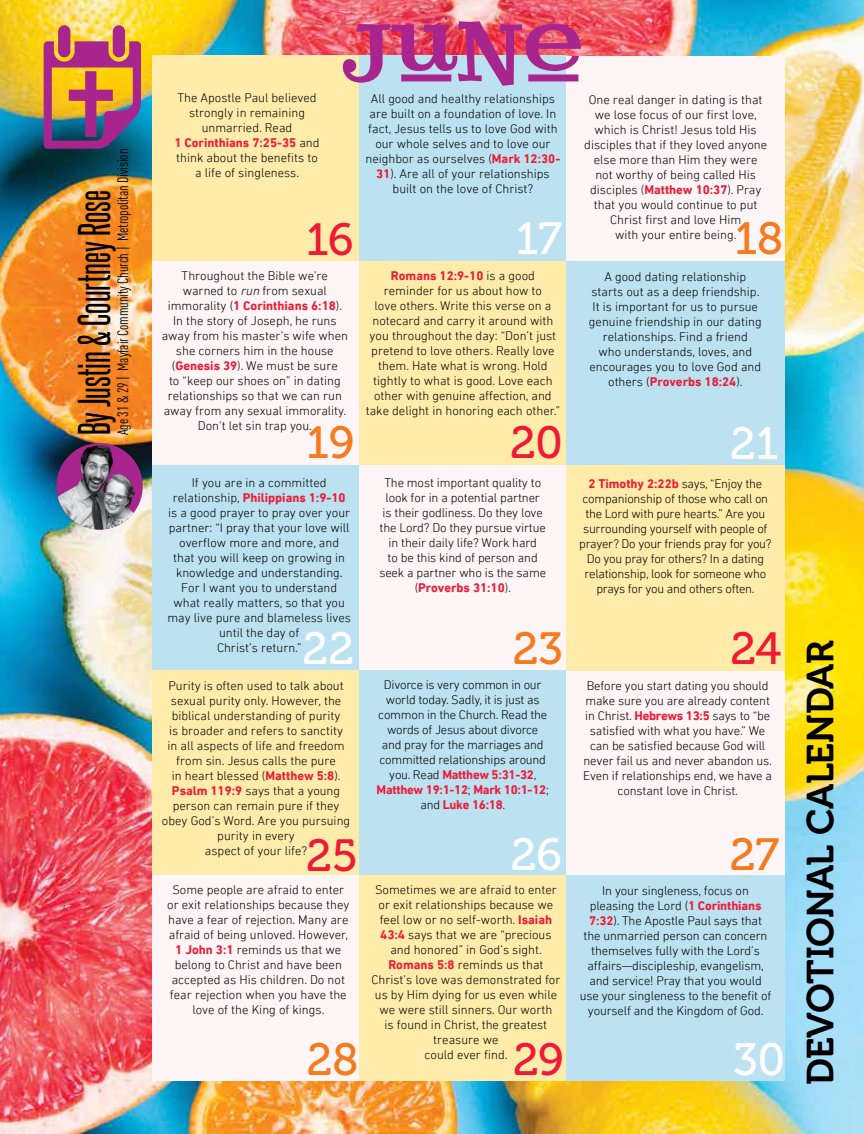
<style>
.page{position:relative;width:864px;height:1134px;background:#fff}
.page>*{position:absolute;margin:0;border:0;box-sizing:border-box;transform-origin:0 0}
.t1{font:81.15px "Courtney";color:#a8258d}
.t2{font:45px "Museo 500";letter-spacing:-.01em;color:#ed1b36}
.t3{font:45px "Museo 500";color:#fff}
.t4{font:45px "Museo 500";color:#f47b20}
.t5{font:39px "Steelfish Rg";color:#000}
.t6{font:37.5px "Museo 700";letter-spacing:-.015em;color:#000}
.t7{font:15px "DIN Cond";letter-spacing:-.01em;color:#000}
.t8{font:300 12.75px/15px "DIN Next LTW04";color:#000;text-align:center}
.t9{font:300 12.75px/15px "DIN Next LTW04";letter-spacing:-.02em;color:#000;text-align:center}
.s1{font-weight:700;color:#ed1b36}
.s2{font-style:italic}
</style>
<div class="page">
<img style="left:0;top:0;width:864px;height:1134px">
<div style="left:152px;top:260px;width:207px;height:205px;background:#fdf5f6"></div>
<div style="left:359px;top:260px;width:207px;height:205px;background:#ffecab"></div>
<div style="left:566px;top:260px;width:218px;height:205px;background:#bce2f2"></div>
<div style="left:152px;top:465px;width:207px;height:205px;background:#bce2f2"></div>
<div style="left:359px;top:465px;width:207px;height:205px;background:#fdf5f6"></div>
<div style="left:152px;top:670px;width:207px;height:205px;background:#ffecab"></div>
<div style="left:359px;top:670px;width:207px;height:205px;background:#bce2f2"></div>
<div style="left:566px;top:670px;width:218px;height:206px;background:#fdf5f6"></div>
<div style="left:152px;top:55px;width:207px;height:206px;background:#ffecab"></div>
<div style="left:359px;top:55px;width:208px;height:206px;background:#bce2f2"></div>
<div style="left:567px;top:56px;width:218px;height:205px;background:#fdf5f6"></div>
<div style="left:566px;top:465px;width:218px;height:205px;background:#ffecab"></div>
<div style="left:152px;top:875px;width:207px;height:206px;background:#fdf5f6"></div>
<div style="left:359px;top:875px;width:208px;height:206px;background:#ffecab"></div>
<div style="left:566px;top:875px;width:219px;height:206px;background:#bce2f2"></div>
<img style="left:56px;top:446px;width:87px;height:84px">
<svg style="left:44px;top:41px;width:97px;height:108px;background:#a66664"></svg>
<div style="left:58px;top:25px;width:12px;height:32px;background:#a8258d;border-radius:6px"></div>
<div style="left:113px;top:25px;width:12px;height:32px;background:#a8258d;border-radius:6px"></div>
<p class="t7" style="left:114px;top:435px;width:288px;rotate:-90deg">Age 31 &amp; 29 | Mayfair Community Church | Metropolitan Division</p>
<h3 class="t5" style="left:70px;top:435px;width:247px;rotate:-90deg">By Justin &amp; Courtney Rose</h3>
<h1 class="t1" style="left:341px;top:-17px;width:244px">JUNE</h1>
<p class="t8" style="left:174px;top:90px;width:147px">The Apostle Paul believed strongly in remaining unmarried. Read<br><span class="s1">1 Corinthians 7:25-35</span> and think about the benefits to a life of singleness.</p>
<p class="t8" style="left:366px;top:91px;width:196px">All good and healthy relationships are built on a foundation of love. In fact, Jesus tells us to love God with our whole selves and to love our neighbor as ourselves (<span class="s1">Mark 12:30- 31</span>). Are all of your relationships built on the love of Christ?</p>
<p class="t8" style="left:584px;top:92px;width:184px">One real danger in dating is that we lose focus of our first love, which is Christ! Jesus told His disciples that if they loved anyone else more than Him they were not worthy of being called His disciples (<span class="s1">Matthew 10:37</span>). Pray that you would continue to put<br>Christ first and love Him<br>with your entire being.</p>
<h2 class="t2" style="left:306px;top:215px;width:49px">16</h2>
<h2 class="t3" style="left:516px;top:214px;width:47px">17</h2>
<h2 class="t4" style="left:735px;top:214px;width:50px">18</h2>
<p class="t8" style="left:162px;top:268px;width:188px">Throughout the Bible we're warned to <span class="s2">run</span> from sexual immorality (<span class="s1">1 Corinthians 6:18</span>).<br>In the story of Joseph, he runs away from his master’s wife when she corners him in the house (<span class="s1">Genesis 39</span>). We must be sure<br>to “keep our shoes on” in dating relationships so that we can run away from any sexual immorality.<br>Don't let sin trap you.</p>
<p class="t8" style="left:366px;top:268px;width:196px"><span class="s1">Romans 12:9-10</span> is a good reminder for us about how to<br>love others. Write this verse on a notecard and carry it around with you throughout the day: “Don’t just pretend to love others. Really love them. Hate what is wrong. Hold tightly to what is good. Love each other with genuine affection, and take delight in honoring each other.”</p>
<p class="t8" style="left:589px;top:269px;width:174px">A good dating relationship starts out as a deep friendship.<br>It is important for us to pursue genuine friendship in our dating relationships. Find a friend<br>who understands, loves, and encourages you to love God and others (<span class="s1">Proverbs 18:24</span>).</p>
<h2 class="t4" style="left:307px;top:418px;width:49px">19</h2>
<h2 class="t2" style="left:510px;top:418px;width:54px">20</h2>
<h2 class="t3" style="left:730px;top:419px;width:50px">21</h2>
<p class="t8" style="left:167px;top:475px;width:185px">If you are in a committed relationship, <span class="s1">Philippians 1:9-10 </span>is a good prayer to pray over your partner: “I pray that your love will overflow more and more, and that you will keep on growing in knowledge and understanding.<br>For I want you to understand what really matters, so that you may live pure and blameless lives until the day of<br>Christ’s return.”</p>
<h2 class="t3" style="left:303px;top:623px;width:53px">22</h2>
<p class="t8" style="left:379px;top:475px;width:168px">The most important quality to look for in a potential partner is their godliness. Do they love the Lord? Do they pursue virtue in their daily life? Work hard<br>to be this kind of person and seek a partner who is the same (<span class="s1">Proverbs 31:10</span>).</p>
<p class="t9" style="left:579px;top:476px;width:194px"><span class="s1">2 Timothy 2:22b</span> says, “Enjoy the companionship of those who call on the Lord with pure hearts.” Are you surrounding yourself with people of prayer? Do your friends pray for you?<br>Do you pray for others? In a dating relationship, look for someone who prays for you and others often.</p>
<h2 class="t4" style="left:513px;top:624px;width:52px">23</h2>
<h2 class="t2" style="left:731px;top:624px;width:52px">24</h2>
<p class="t9" style="left:377px;top:677px;width:174px">Divorce is very common in our world today. Sadly, it is just as common in the Church. Read the words of Jesus about divorce and pray for the marriages and committed relationships around you. Read <span class="s1">Matthew 5:31-32</span>,<br><span class="s1">Matthew 19:1-12</span>; <span class="s1">Mark 10:1-12</span>; and <span class="s1">Luke 16:18</span>.</p>
<p class="t8" style="left:162px;top:678px;width:190px">Purity is often used to talk about sexual purity only. However, the biblical understanding of purity<br>is broader and refers to sanctity<br>in all aspects of life and freedom from sin. Jesus calls the pure<br>in heart blessed (<span class="s1">Matthew 5:8</span>).<br><span class="s1">Psalm 119:9</span> says that a young person can remain pure if they obey God’s Word. Are you pursuing purity in every<br>aspect of your life?</p>
<h2 class="t3" style="left:511px;top:830px;width:53px">26</h2>
<h2 class="t2" style="left:306px;top:830px;width:53px">25</h2>
<p class="t8" style="left:167px;top:882px;width:184px">Some people are afraid to enter or exit relationships because they have a fear of rejection. Many are afraid of being unloved. However,<br><span class="s1">1 John 3:1</span> reminds us that we belong to Christ and have been accepted as His children. Do not fear rejection when you have the love of the King of kings.</p>
<p class="t8" style="left:371px;top:882px;width:191px">Sometimes we are afraid to enter or exit relationships because we feel low or no self-worth. <span class="s1">Isaiah<br>43:4</span> says that we are “precious and honored” in God’s sight.<br><span class="s1">Romans 5:8</span> reminds us that<br>Christ’s love was demonstrated for us by Him dying for us even while we were still sinners. Our worth<br>is found in Christ, the greatest treasure we<br>could ever find.</p>
<h2 class="t4" style="left:307px;top:1035px;width:53px">28</h2>
<h2 class="t2" style="left:513px;top:1035px;width:52px">29</h2>
<p class="t8" style="left:583px;top:678px;width:190px">Before you start dating you should make sure you are already content in Christ. <span class="s1">Hebrews 13:5</span> says to “be satisfied with what you have.” We can be satisfied because God will never fail us and never abandon us.<br>Even if relationships end, we have a constant love in Christ.</p>
<h2 class="t4" style="left:730px;top:830px;width:51px">27</h2>
<p class="t8" style="left:580px;top:883px;width:193px">In your singleness, focus on pleasing the Lord (<span class="s1">1 Corinthians 7:32</span>). The Apostle Paul says that the unmarried person can concern themselves fully with the Lord’s affairs—discipleship, evangelism, and service! Pray that you would use your singleness to the benefit of yourself and the Kingdom of God.</p>
<h2 class="t3" style="left:733px;top:1035px;width:53px">30</h2>
<h3 class="t6" style="left:800px;top:1085px;width:446px;rotate:-90deg">DEVOTIONAL CALENDAR</h3>
</div>
